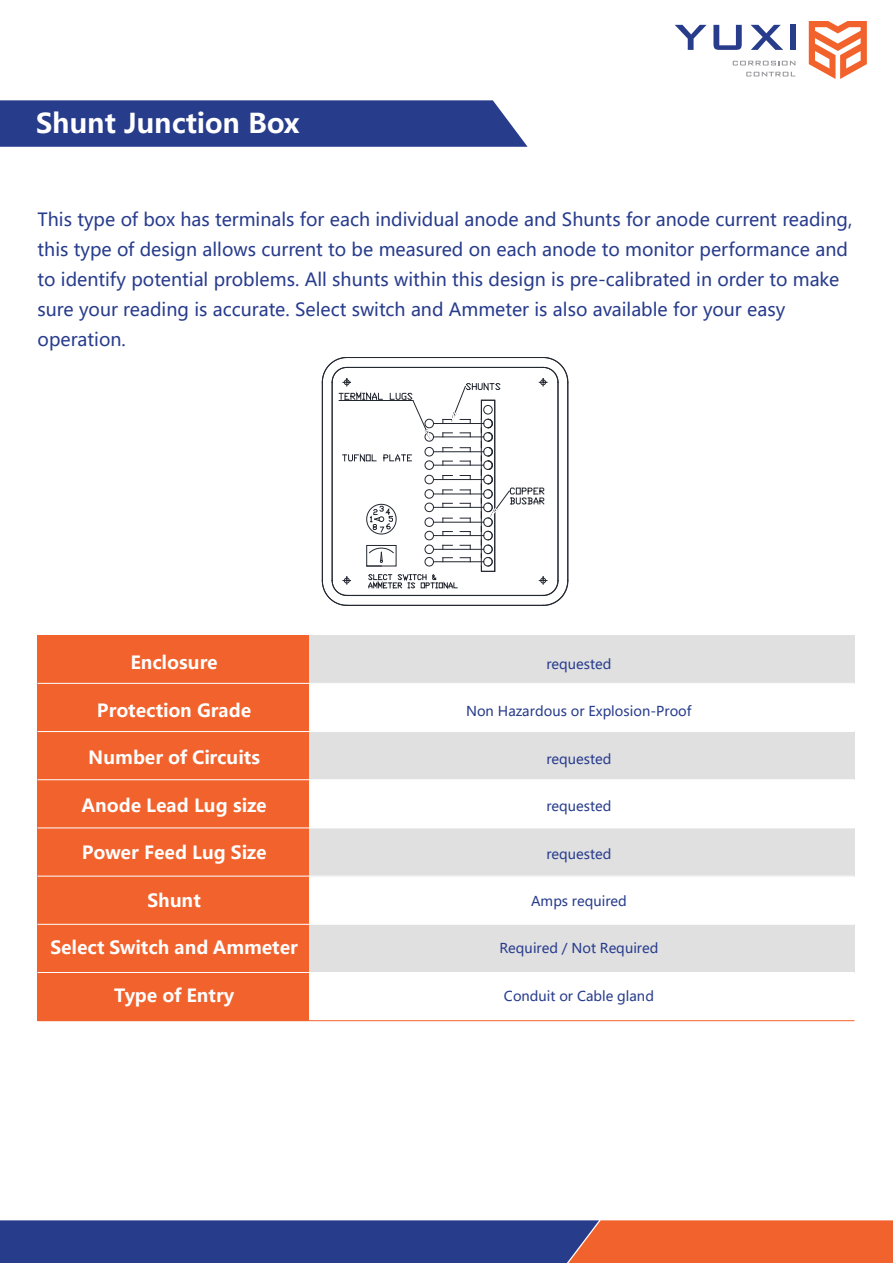
<style>
.page{position:relative;width:893px;height:1263px;background:#fff}
.page>*{position:absolute;margin:0;border:0;box-sizing:border-box;transform-origin:0 0}
.t1{font:700 27px "Microsoft Ya Hei";color:#fff}
.t2{font:18px/30px "Microsoft Ya Hei";color:#283c8c}
.t3{font:700 18px "Microsoft Ya Hei";color:#fff}
.t4{font:13.5px "Microsoft Ya Hei";color:#283c8c}
</style>
<div class="page">
<svg style="left:0;top:100px;width:528px;height:47px;background:#304390"></svg>
<svg style="left:0;top:1220px;width:893px;height:43px;background:#6f4b6c"></svg>
<svg style="left:809px;top:21px;width:58px;height:58px"></svg>
<svg style="left:675px;top:25px;width:32px;height:25px"></svg>
<svg style="left:713px;top:25px;width:29px;height:25px"></svg>
<svg style="left:751px;top:25px;width:32px;height:25px"></svg>
<div style="left:790px;top:25px;width:5px;height:25px;background:#283c8c"></div>
<svg style="left:733px;top:61px;width:62px;height:4px"></svg>
<svg style="left:746px;top:72px;width:49px;height:4px"></svg>
<div style="left:38px;top:635px;width:271px;height:386px;background:#f2622c"></div>
<div style="left:309px;top:635px;width:545px;height:48px;background:#e0e0e1"></div>
<div style="left:309px;top:731px;width:545px;height:49px;background:#e0e0e1"></div>
<div style="left:309px;top:828px;width:545px;height:48px;background:#e0e0e1"></div>
<div style="left:309px;top:924px;width:545px;height:48px;background:#e0e0e1"></div>
<hr style="left:38px;top:683px;width:816px;height:1px;background:#fff">
<hr style="left:38px;top:731px;width:816px;height:1px;background:#fff">
<hr style="left:38px;top:779px;width:816px;height:1px;background:#fff">
<hr style="left:38px;top:827px;width:816px;height:1px;background:#fff">
<hr style="left:38px;top:876px;width:816px;height:1px;background:#fff">
<hr style="left:38px;top:924px;width:816px;height:1px;background:#fff">
<hr style="left:38px;top:972px;width:816px;height:1px;background:#fff">
<hr style="left:38px;top:1020px;width:816px;height:1px;background:#f2622c">
<hr style="left:568px;top:382px;width:1px;height:199px;background:#232730">
<svg style="left:322px;top:357px;width:246px;height:249px"></svg>
<h1 class="t1" style="left:36px;top:104px;width:265px">Shunt Junction Box</h1>
<p class="t2" style="left:38px;top:204px;width:816px">This type of box has terminals for each individual anode and Shunts for anode current reading, this type of design allows current to be measured on each anode to monitor performance and to identify potential problems. All shunts within this design is pre-calibrated in order to make sure your reading is accurate. Select switch and Ammeter is also available for your easy operation.</p>
<p class="t3" style="left:130px;top:650px;width:89px">Enclosure</p>
<p class="t4" style="left:546px;top:655px;width:67px">requested</p>
<p class="t3" style="left:97px;top:698px;width:156px">Protection Grade</p>
<p class="t4" style="left:466px;top:702px;width:227px">Non Hazardous or Explosion-Proof</p>
<p class="t3" style="left:88px;top:745px;width:173px">Number of Circuits</p>
<p class="t4" style="left:546px;top:750px;width:67px">requested</p>
<p class="t3" style="left:82px;top:793px;width:187px">Anode Lead Lug size</p>
<p class="t4" style="left:546px;top:797px;width:67px">requested</p>
<p class="t3" style="left:82px;top:840px;width:186px">Power Feed Lug Size</p>
<p class="t4" style="left:546px;top:845px;width:67px">requested</p>
<p class="t3" style="left:147px;top:888px;width:55px">Shunt</p>
<p class="t4" style="left:531px;top:892px;width:97px">Amps required</p>
<p class="t3" style="left:50px;top:935px;width:249px">Select Switch and Ammeter</p>
<p class="t4" style="left:499px;top:939px;width:160px">Required / Not Required</p>
<p class="t3" style="left:114px;top:983px;width:121px">Type of Entry</p>
<p class="t4" style="left:504px;top:987px;width:152px">Conduit or Cable gland</p>
</div>
